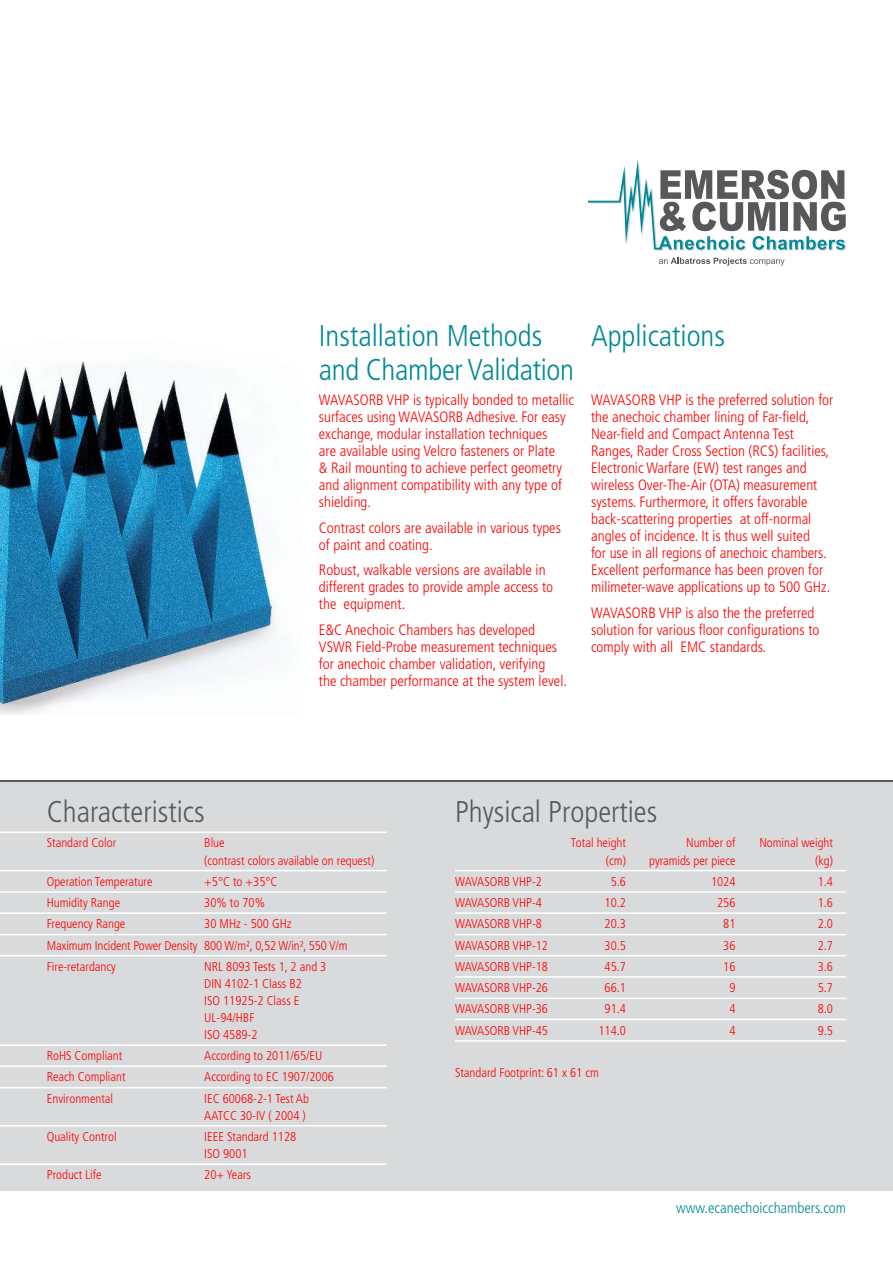
<style>
.page{position:relative;width:893px;height:1263px;background:#fff}
.page>*{position:absolute;margin:0;border:0;box-sizing:border-box;transform-origin:0 0}
.t1{font:300 condensed 30px/34px "Frutiger";color:#008997}
.t2{font:300 condensed 30px "Frutiger";color:#57585a}
.t3{font:300 condensed 15px/17px "Frutiger";color:#f00}
.t4{font:300 condensed 15px "Frutiger";color:#008997}
.t5{font:300 condensed 12.75px/17px "Frutiger";color:#f00}
</style>
<div class="page">
<div style="left:0;top:782px;width:893px;height:409px;background:#d9dadc"></div>
<img style="left:0;top:361px;width:281px;height:353px">
<hr style="left:0;top:831px;width:387px;height:2px;background:#fff">
<hr style="left:0;top:870px;width:387px;height:1px;background:#fff">
<hr style="left:0;top:891px;width:387px;height:2px;background:#fff">
<hr style="left:0;top:912px;width:387px;height:2px;background:#fff">
<hr style="left:0;top:934px;width:387px;height:1px;background:#fff">
<hr style="left:0;top:955px;width:387px;height:1px;background:#fff">
<hr style="left:0;top:1044px;width:387px;height:2px;background:#fff">
<hr style="left:0;top:1065px;width:387px;height:2px;background:#fff">
<hr style="left:0;top:1087px;width:387px;height:1px;background:#fff">
<hr style="left:0;top:1125px;width:387px;height:1px;background:#fff">
<hr style="left:0;top:1163px;width:387px;height:2px;background:#fff">
<hr style="left:455px;top:870px;width:391px;height:1px;background:#fff">
<hr style="left:455px;top:891px;width:391px;height:2px;background:#fff">
<hr style="left:455px;top:912px;width:391px;height:2px;background:#fff">
<hr style="left:455px;top:934px;width:391px;height:1px;background:#fff">
<hr style="left:455px;top:955px;width:391px;height:1px;background:#fff">
<hr style="left:455px;top:976px;width:391px;height:2px;background:#fff">
<hr style="left:455px;top:998px;width:391px;height:1px;background:#fff">
<hr style="left:455px;top:1019px;width:391px;height:1px;background:#fff">
<hr style="left:455px;top:1040px;width:391px;height:2px;background:#fff">
<svg style="left:659px;top:258px;width:126px;height:8px"></svg>
<svg style="left:588px;top:160px;width:258px;height:91px"></svg>
<h1 class="t1" style="left:319px;top:321px;width:257px">Installation Methods and Chamber Validation</h1>
<p class="t3" style="left:319px;top:393px;width:257px">WAVASORB VHP is typically bonded to metallic surfaces using WAVASORB Adhesive. For easy exchange, modular installation techniques<br>are available using Velcro fasteners or Plate<br>&amp; Rail mounting to achieve perfect geometry and alignment compatibility with any type of shielding.</p>
<p class="t3" style="left:319px;top:520px;width:244px">Contrast colors are available in various types of paint and coating.</p>
<p class="t3" style="left:319px;top:563px;width:236px">Robust, walkable versions are available in different grades to provide ample access to the equipment.</p>
<p class="t3" style="left:319px;top:622px;width:250px">E&amp;C Anechoic Chambers has developed VSWR Field-Probe measurement techniques for anechoic chamber validation, verifying<br>the chamber performance at the system level.</p>
<h1 class="t1" style="left:591px;top:321px;width:135px">Applications</h1>
<p class="t3" style="left:591px;top:393px;width:244px">WAVASORB VHP is the preferred solution for the anechoic chamber lining of Far-field, Near-field and Compact Antenna Test Ranges, Rader Cross Section (RCS) facilities, Electronic Warfare (EW) test ranges and wireless Over-The-Air (OTA) measurement systems. Furthermore, it offers favorable back-scattering properties at off-normal angles of incidence. It is thus well suited<br>for use in all regions of anechoic chambers.<br>Excellent performance has been proven for milimeter-wave applications up to 500 GHz.</p>
<p class="t3" style="left:591px;top:605px;width:230px">WAVASORB VHP is also the the preferred solution for various floor configurations to comply with all EMC standards.</p>
<h1 class="t2" style="left:47px;top:799px;width:159px">Characteristics</h1>
<p class="t5" style="left:47px;top:835px;width:71px">Standard Color</p>
<p class="t5" style="left:204px;top:835px;width:172px">Blue<br>(contrast colors available on request)</p>
<p class="t5" style="left:47px;top:874px;width:107px">Operation Temperature</p>
<p class="t5" style="left:204px;top:874px;width:75px">+5°C to +35°C</p>
<p class="t5" style="left:47px;top:895px;width:75px">Humidity Range</p>
<p class="t5" style="left:204px;top:895px;width:62px">30% to 70%</p>
<p class="t5" style="left:47px;top:916px;width:80px">Frequency Range</p>
<p class="t5" style="left:47px;top:914px;width:302px;line-height:21.3px;text-indent:158px">30 MHz - 500 GHz<br>Maximum Incident Power Density 800 W/m², 0,52 W/in², 550 V/m<br>Fire-retardancy</p>
<p class="t5" style="left:204px;top:959px;width:124px">NRL 8093 Tests 1, 2 and 3<br>DIN 4102-1 Class B2<br>ISO 11925-2 Class E<br>UL-94/HBF<br>ISO 4589-2</p>
<p class="t5" style="left:47px;top:1048px;width:77px">RoHS Compliant</p>
<p class="t5" style="left:204px;top:1048px;width:120px">According to 2011/65/EU</p>
<p class="t5" style="left:47px;top:1069px;width:80px">Reach Compliant</p>
<p class="t5" style="left:204px;top:1069px;width:131px">According to EC 1907/2006</p>
<p class="t5" style="left:47px;top:1091px;width:68px">Environmental</p>
<p class="t5" style="left:204px;top:1091px;width:106px">IEC 60068-2-1 Test Ab<br>AATCC 30-IV ( 2004 )</p>
<p class="t5" style="left:47px;top:1129px;width:71px">Quality Control</p>
<p class="t5" style="left:204px;top:1129px;width:93px">IEEE Standard 1128<br>ISO 9001</p>
<p class="t5" style="left:47px;top:1167px;width:56px">Product Life</p>
<p class="t5" style="left:204px;top:1167px;width:48px">20+ Years</p>
<h1 class="t2" style="left:455px;top:799px;width:204px">Physical Properties</h1>
<p class="t5" style="left:571px;top:835px;width:57px">Total height</p>
<p class="t5" style="left:686px;top:835px;width:51px">Number of</p>
<p class="t5" style="left:759px;top:835px;width:75px">Nominal weight</p>
<p class="t5" style="left:606px;top:852px;width:22px">(cm)</p>
<p class="t5" style="left:649px;top:852px;width:88px">pyramids per piece</p>
<p class="t5" style="left:815px;top:852px;width:19px">(kg)</p>
<p class="t5" style="left:455px;top:874px;width:88px">WAVASORB VHP-2</p>
<p class="t5" style="left:611px;top:874px;width:17px">5.6</p>
<p class="t5" style="left:711px;top:874px;width:26px">1024</p>
<p class="t5" style="left:818px;top:874px;width:17px">1.4</p>
<p class="t5" style="left:455px;top:895px;width:88px">WAVASORB VHP-4</p>
<p class="t5" style="left:605px;top:895px;width:23px">10.2</p>
<p class="t5" style="left:717px;top:895px;width:20px">256</p>
<p class="t5" style="left:818px;top:895px;width:17px">1.6</p>
<p class="t5" style="left:455px;top:916px;width:88px">WAVASORB VHP-8</p>
<p class="t5" style="left:605px;top:916px;width:23px">20.3</p>
<p class="t5" style="left:723px;top:916px;width:14px">81</p>
<p class="t5" style="left:818px;top:916px;width:17px">2.0</p>
<p class="t5" style="left:455px;top:938px;width:95px">WAVASORB VHP-12</p>
<p class="t5" style="left:605px;top:938px;width:23px">30.5</p>
<p class="t5" style="left:723px;top:938px;width:14px">36</p>
<p class="t5" style="left:818px;top:938px;width:17px">2.7</p>
<p class="t5" style="left:455px;top:959px;width:95px">WAVASORB VHP-18</p>
<p class="t5" style="left:605px;top:959px;width:23px">45.7</p>
<p class="t5" style="left:723px;top:959px;width:14px">16</p>
<p class="t5" style="left:818px;top:959px;width:17px">3.6</p>
<p class="t5" style="left:455px;top:980px;width:95px">WAVASORB VHP-26</p>
<p class="t5" style="left:605px;top:980px;width:23px">66.1</p>
<p class="t5" style="left:729px;top:980px;width:8px">9</p>
<p class="t5" style="left:818px;top:980px;width:17px">5.7</p>
<p class="t5" style="left:455px;top:1001px;width:95px">WAVASORB VHP-36</p>
<p class="t5" style="left:605px;top:1001px;width:23px">91.4</p>
<p class="t5" style="left:729px;top:1001px;width:8px">4</p>
<p class="t5" style="left:818px;top:1001px;width:17px">8.0</p>
<p class="t5" style="left:455px;top:1023px;width:95px">WAVASORB VHP-45</p>
<p class="t5" style="left:598px;top:1023px;width:29px">114.0</p>
<p class="t5" style="left:729px;top:1023px;width:8px">4</p>
<p class="t5" style="left:818px;top:1023px;width:17px">9.5</p>
<p class="t5" style="left:455px;top:1065px;width:145px">Standard Footprint: 61 x 61 cm</p>
<p class="t4" style="left:676px;top:1201px;width:172px">www.ecanechoicchambers.com</p>
</div>
